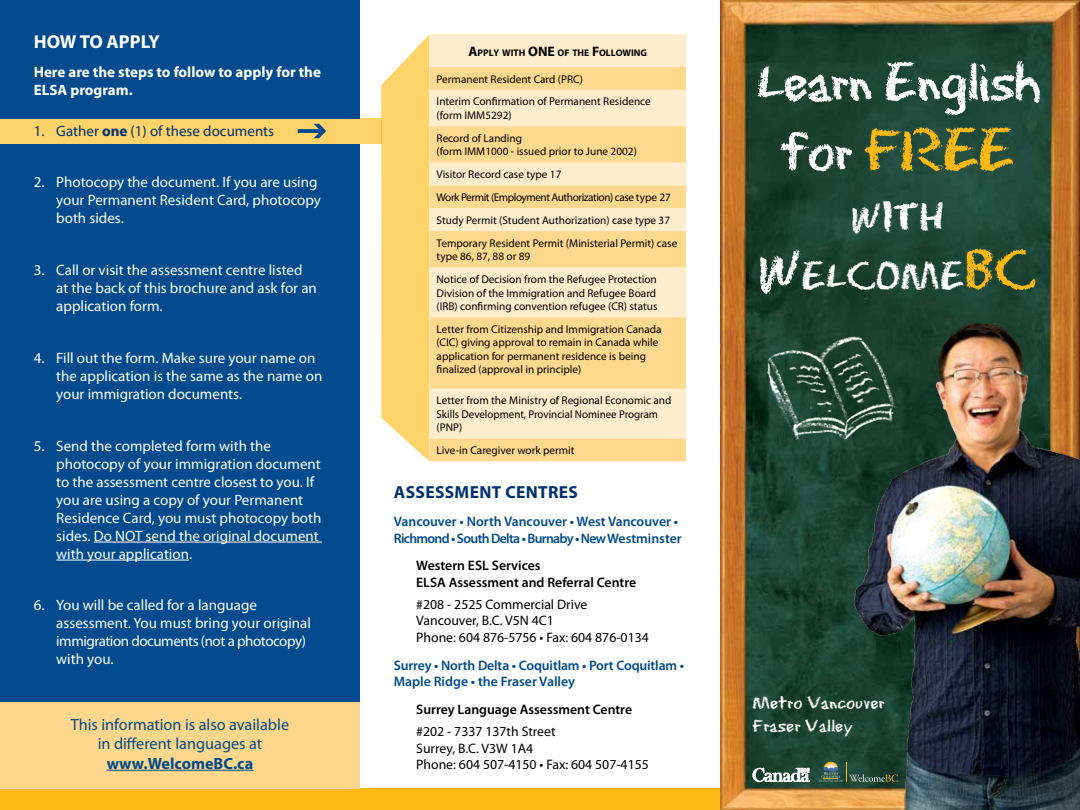
<style>
.page{position:relative;width:1080px;height:810px;background:#fff}
.page>*{position:absolute;margin:0;border:0;box-sizing:border-box;transform-origin:0 0}
.t1{font:63.75px "Eraser Dust";color:#fdb913}
.t2{font:57.5px "Eraser Dust";letter-spacing:-.03em;color:#fff}
.t3{font:42px "Eraser Dust";color:#fff}
.t4{font:700 18.75px "Myriad Pro";color:#fff}
.t5{font:18.62px "Eraser Dust";color:#fff}
.t6{font:18.5px "Eraser Dust";color:#fff}
.t7{font:700 17.5px "Myriad Pro";letter-spacing:.02em;color:#003172}
.t8{font:16.25px "Myriad Pro";color:#004b8d}
.t9{font:700 16.25px "Myriad Pro";color:#004b8d}
.t10{font:15px/18px "Myriad Pro";color:#fff}
.t11{font:700 15px/18px "Myriad Pro";color:#fff}
.t12{font:15px "Myriad Pro";color:#003172}
.t13{font:600 13.75px/16.5px "Myriad Pro";letter-spacing:-.01em;color:#004b8d}
.t14{font:13.75px/16.5px "Myriad Pro";color:#000}
.t15{font:600 13.75px/16.5px "Myriad Pro";color:#000}
.t16{font:11.25px/22.9px "Myriad Pro";color:#000}
.t17{font:700 9.62px "Myriad Pro";color:#000}
.s1{font-weight:700}
.s2{font-size:13.75px}
.s3{font-size:57.5px;color:#fff}
.s4{font-size:60px}
.s5{font-size:60px;color:#fdb913}
</style>
<div class="page">
<div style="left:0;top:118px;width:381px;height:26px;background:#fdd36a"></div>
<svg style="left:381px;top:34px;width:48px;height:427px;background:#fdd87b"></svg>
<div style="left:0;top:144px;width:360px;height:558px;background:#004b8d"></div>
<div style="left:0;top:0;width:360px;height:118px;background:#004b8d"></div>
<div style="left:0;top:788px;width:720px;height:22px;background:#fdb913"></div>
<img style="left:720px;top:0;width:360px;height:810px">
<div style="left:0;top:702px;width:360px;height:86px;background:#ffd78c"></div>
<svg style="left:298px;top:124px;width:28px;height:14px"></svg>
<img style="left:827px;top:286px;width:253px;height:524px">
<svg style="left:748px;top:762px;width:150px;height:20px;background:#4c6959"></svg>
<div style="left:429px;top:34px;width:257px;height:33px;background:#ffedce"></div>
<svg style="left:429px;top:67px;width:257px;height:394px;background:#fee2ac"></svg>
<img style="left:752px;top:334px;width:150px;height:110px">
<hr style="left:107px;top:770px;width:146px;height:1px;background:#004b8d">
<hr style="left:94px;top:542px;width:228px;height:1px;background:#fff">
<hr style="left:56px;top:560px;width:133px;height:1px;background:#fff">
<h3 class="t4" style="left:34px;top:29px;width:128px">HOW TO APPLY</h3>
<h3 class="t11" style="left:34px;top:63px;width:289px">Here are the steps to follow to apply for the<br>ELSA program.</h3>
<h3 class="t12" style="left:34px;top:121px;width:242px">1. Gather <span class="s1">one</span> (1) of these documents</h3>
<h3 class="t10" style="left:56px;top:173px;width:266px;text-indent:-22px">2. Photocopy the document. If you are using your Permanent Resident Card, photocopy both sides.</h3>
<p class="t17" style="left:469px;top:46px;width:70px"><span class="s2">A</span>PPLY WITH <span class="s2">ONE</span></p>
<p class="t17" style="left:558px;top:46px;width:91px">OF THE <span class="s2">F</span>OLLOWING</p>
<p class="t16" style="left:437px;top:67px;width:216px">Permanent Resident Card (PRC)<br>Interim Confirmation of Permanent Residence</p>
<p class="t16" style="left:437px;top:104px;width:87px">(form IMM5292)<br>Record of Landing</p>
<p class="t16" style="left:437px;top:140px;width:242px">(form IMM1000 - issued prior to June 2002)<br>Visitor Record case type 17<br>Work Permit (Employment Authorization) case type 27<br>Study Permit (Student Authorization) case type 37<br>Temporary Resident Permit (Ministerial Permit) case</p>
<p class="t16" style="left:437px;top:245px;width:222px">type 86, 87, 88 or 89<br>Notice of Decision from the Refugee Protection</p>
<p class="t16" style="left:437px;top:286px;width:222px;line-height:13.5px">Division of the Immigration and Refugee Board (IRB) confirming convention refugee (CR) status</p>
<p class="t16" style="left:437px;top:322px;width:227px;line-height:13.5px">Letter from Citizenship and Immigration Canada (CIC) giving approval to remain in Canada while application for permanent residence is being finalized (approval in principle)</p>
<p class="t16" style="left:437px;top:394px;width:236px;line-height:13.5px">Letter from the Ministry of Regional Economic and<br>Skills Development, Provincial Nominee Program (PNP)</p>
<p class="t16" style="left:437px;top:439px;width:140px">Live-in Caregiver work permit</p>
<h2 class="t2" style="left:757px;top:42px;width:286px">Learn English</h2>
<h1 class="t1" style="left:779px;top:105px;width:237px"><span class="s3">for</span> FREE</h1>
<h3 class="t3" style="left:851px;top:188px;width:94px">WITH</h3>
<h3 class="t3" style="left:758px;top:247px;width:279px"><span class="s4">W</span>ELCOME<span class="s5">BC</span></h3>
<h3 class="t10" style="left:56px;top:261px;width:262px;text-indent:-22px">3. Call or visit the assessment centre listed at the back of this brochure and ask for an application form.</h3>
<h3 class="t10" style="left:56px;top:349px;width:268px;text-indent:-22px">4. Fill out the form. Make sure your name on the application is the same as the name on your immigration documents.</h3>
<p class="t10" style="left:56px;top:436px;width:267px;text-indent:-22px">5. Send the completed form with the photocopy of your immigration document to the assessment centre closest to you. If you are using a copy of your Permanent Residence Card, you must photocopy both sides. Do NOT send the original document with your application.</p>
<h3 class="t10" style="left:56px;top:596px;width:256px;text-indent:-22px">6. You will be called for a language assessment. You must bring your original immigration documents (not a photocopy) with you.</h3>
<h3 class="t7" style="left:394px;top:481px;width:23px">Assess</h3>
<h3 class="t7" style="left:455px;top:481px;width:114px">ment Centres</h3>
<p class="t13" style="left:394px;top:513px;width:290px">Vancouver • North Vancouver • West Vancouver •<br>Richmond • South Delta • Burnaby • New Westminster</p>
<p class="t15" style="left:416px;top:557px;width:221px">Western ESL Services<br>ELSA Assessment and Referral Centre</p>
<p class="t14" style="left:416px;top:596px;width:234px">#208 - 2525 Commercial Drive<br>Vancouver, B.C. V5N 4C1<br>Phone: 604 876-5756 • Fax: 604 876-0134</p>
<p class="t13" style="left:394px;top:657px;width:292px">Surrey • North Delta • Coquitlam • Port Coquitlam •<br>Maple Ridge • the Fraser Valley</p>
<p class="t15" style="left:416px;top:701px;width:217px">Surrey Language Assessment Centre</p>
<p class="t14" style="left:416px;top:723px;width:234px">#202 - 7337 137th Street<br>Surrey, B.C. V3W 1A4<br>Phone: 604 507-4150 • Fax: 604 507-4155</p>
<h3 class="t5" style="left:752px;top:690px;width:134px">Metro Vancouver</h3>
<h3 class="t8" style="left:71px;top:714px;width:220px">This information is also available</h3>
<h3 class="t6" style="left:752px;top:713px;width:102px">Fraser Valley</h3>
<h3 class="t8" style="left:98px;top:734px;width:166px">in different languages at</h3>
<h3 class="t9" style="left:107px;top:753px;width:148px">www.WelcomeBC.ca</h3>
</div>
